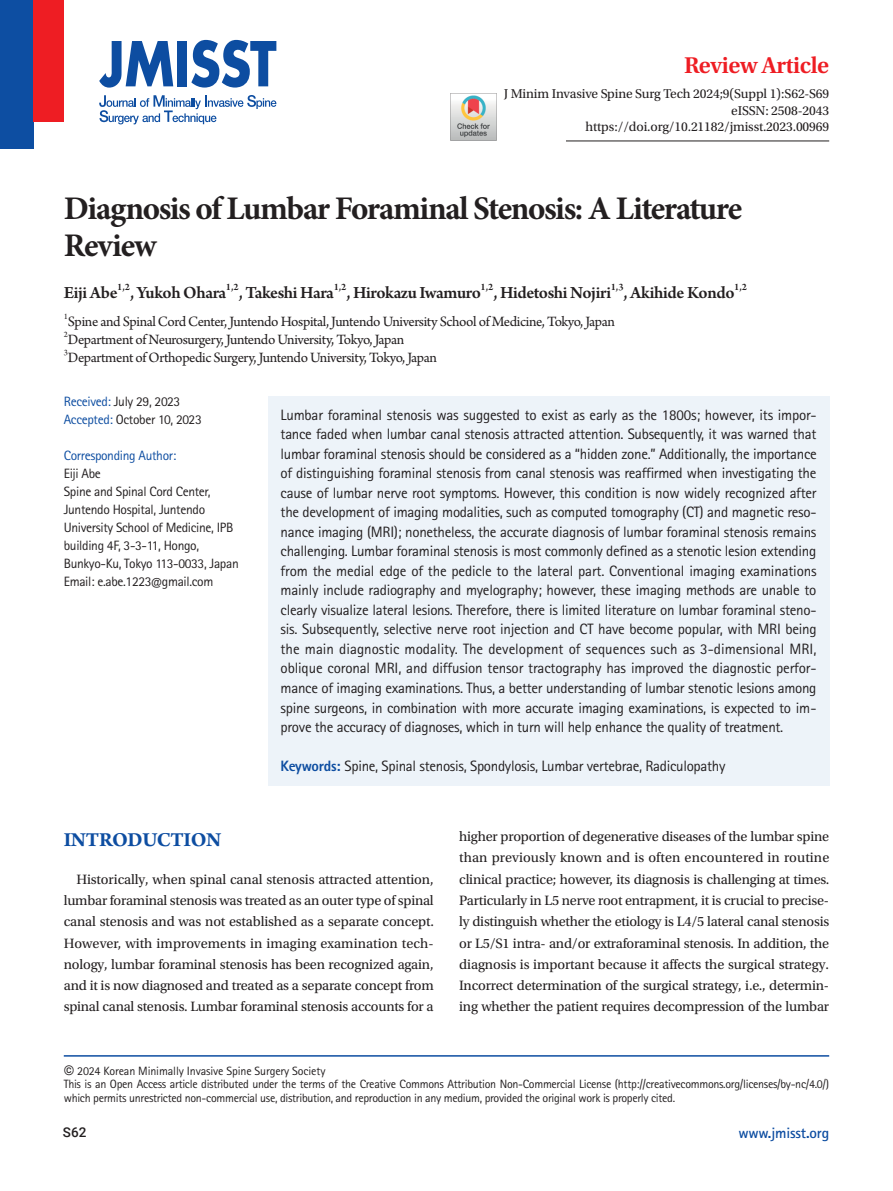
<style>
.page{position:relative;width:893px;height:1191px;background:#fff}
.page>*{position:absolute;margin:0;border:0;box-sizing:border-box;transform-origin:0 0}
.article-title{font:700 33px/37.5px "Minion Pro";letter-spacing:-.04em;color:#231f20}
.subject{font:600 24px "Utopia Std";letter-spacing:-.02em;color:#ee1d23}
.body-title{font:700 21px "Arno Pro";letter-spacing:-.02em;color:#0d4da1}
.contrib-group{font:600 18px "Arno Pro";letter-spacing:-.025em;color:#231f20}
.abstract{font:15px/19.5px "Rotis Sans Serif Std";letter-spacing:-.02em;color:#231f20;text-align:justify}
.aff{font:15px "Arno Pro";letter-spacing:-.03em;color:#231f20}
.t1{font:700 15px "Rotis Sans Serif Std";letter-spacing:-.01em;color:#0d4da1}
.body{font:14.25px/21.3px "Utopia Std";letter-spacing:-.015em;color:#231f20;text-align:justify}
.date-published{font:13.5px/18px "Rotis Sans Serif Std";letter-spacing:-.025em;color:#231f20}
.Issue{font:13.5px "Utopia Std";letter-spacing:-.01em;color:#231f20}
.date-published-2{font:13.5px "Rotis Sans Serif Std";letter-spacing:-.025em;color:#0d4da1}
.t2{font:500 13.5px "Roboto";color:#231f20}
.t3{font:12px/13.5px "Rotis Sans Serif Std";letter-spacing:-.025em;color:#231f20}
.contrib-group-2{font:600 10.5px "Arno Pro";color:#231f20}
.aff-2{font:8.7px "Arno Pro";color:#231f20}
.s1{color:#0d4da1}
.s2{font-weight:800;color:#0d4da1}
.s3{font-family:"Roboto";font-size:13.5px}
</style>
<div class="page">
<div style="left:268px;top:397px;width:561px;height:389px;background:#edf3f9"></div>
<hr style="left:64px;top:1055px;width:765px;height:1px;background:#0d4da1">
<hr style="left:566px;top:141px;width:263px;height:1px;background:#231f20">
<div style="left:0;top:0;width:33px;height:149px;background:#0d4ea2"></div>
<div style="left:33px;top:0;width:31px;height:122px;background:#ee1d23"></div>
<svg style="left:99px;top:41px;width:74px;height:47px"></svg>
<div style="left:177px;top:41px;width:10px;height:45px;background:#0d4da1"></div>
<svg style="left:191px;top:40px;width:85px;height:48px"></svg>
<svg style="left:99px;top:95px;width:177px;height:29px"></svg>
<img style="left:450px;top:94px;width:47px;height:47px">
<p class="subject" style="left:684px;top:52px;width:147px">Review Article</p>
<p class="Issue" style="left:504px;top:87px;width:327px">J Minim Invasive Spine Surg Tech 2024;9(Suppl 1):S62-S69</p>
<p class="Issue" style="left:731px;top:103px;width:99px">eISSN: 2508-2043</p>
<p class="Issue" style="left:586px;top:119px;width:245px">https://doi.org/10.21182/jmisst.2023.00969</p>
<p class="article-title" style="left:64px;top:189px;width:680px">Diagnosis of Lumbar Foraminal Stenosis: A Literature<br>Review</p>
<p class="contrib-group" style="left:64px;top:282px;width:55px">Eiji Abe</p>
<p class="contrib-group-2" style="left:117px;top:281px;width:14px">1,2</p>
<p class="contrib-group" style="left:130px;top:282px;width:98px">, Yukoh Ohara</p>
<p class="contrib-group-2" style="left:226px;top:281px;width:14px">1,2</p>
<p class="contrib-group" style="left:239px;top:282px;width:97px">, Takeshi Hara</p>
<p class="contrib-group-2" style="left:334px;top:281px;width:14px">1,2</p>
<p class="contrib-group" style="left:346px;top:282px;width:136px">, Hirokazu Iwamuro</p>
<p class="contrib-group-2" style="left:481px;top:281px;width:14px">1,2</p>
<p class="contrib-group" style="left:493px;top:282px;width:119px">, Hidetoshi Nojiri</p>
<p class="contrib-group-2" style="left:611px;top:281px;width:14px">1,3</p>
<p class="contrib-group" style="left:624px;top:282px;width:113px">, Akihide Kondo</p>
<p class="contrib-group-2" style="left:734px;top:281px;width:14px">1,2</p>
<p class="aff-2" style="left:64px;top:311px;width:6px">1</p>
<p class="aff" style="left:68px;top:313px;width:548px">Spine and Spinal Cord Center, Juntendo Hospital, Juntendo University School of Medicine, Tokyo, Japan</p>
<p class="aff-2" style="left:64px;top:329px;width:6px">2</p>
<p class="aff" style="left:68px;top:331px;width:338px">Department of Neurosurgery, Juntendo University, Tokyo, Japan</p>
<p class="aff-2" style="left:64px;top:347px;width:6px">3</p>
<p class="aff" style="left:68px;top:349px;width:370px">Department of Orthopedic Surgery, Juntendo University, Tokyo, Japan</p>
<p class="date-published" style="left:64px;top:392px;width:118px"><span class="s1">Received:</span> July 29, 2023</p>
<p class="date-published" style="left:64px;top:410px;width:140px"><span class="s1">Accepted:</span> October 10, 2023</p>
<p class="date-published-2" style="left:64px;top:447px;width:114px">Corresponding Author:</p>
<p class="date-published" style="left:64px;top:464px;width:39px">Eiji Abe</p>
<p class="date-published" style="left:64px;top:482px;width:177px">Spine and Spinal Cord Center,<br>Juntendo Hospital, Juntendo<br>University School of Medicine, IPB building 4F, 3-3-11, Hongo,<br>Bunkyo-Ku, Tokyo 113-0033, Japan</p>
<p class="date-published" style="left:64px;top:572px;width:151px">Email: e.abe.1223@gmail.com</p>
<p class="abstract" style="left:281px;top:405px;width:538px">Lumbar foraminal stenosis was suggested to exist as early as the 1800s; however, its impor&shy;tance faded when lumbar canal stenosis attracted attention. Subsequently, it was warned that lumbar foraminal stenosis should be considered as a “hidden zone.” Additionally, the importance of distinguishing foraminal stenosis from canal stenosis was reaffirmed when investigating the cause of lumbar nerve root symptoms. However, this condition is now widely recognized after the development of imaging modalities, such as computed tomography (CT) and magnetic reso&shy;nance imaging (MRI); nonetheless, the accurate diagnosis of lumbar foraminal stenosis remains challenging. Lumbar foraminal stenosis is most commonly defined as a stenotic lesion extending from the medial edge of the pedicle to the lateral part. Conventional imaging examinations mainly include radiography and myelography; however, these imaging methods are unable to clearly visualize lateral lesions. Therefore, there is limited literature on lumbar foraminal steno&shy;sis. Subsequently, selective nerve root injection and CT have become popular, with MRI being the main diagnostic modality. The development of sequences such as 3-dimensional MRI, oblique coronal MRI, and diffusion tensor tractography has improved the diagnostic perfor&shy;mance of imaging examinations. Thus, a better understanding of lumbar stenotic lesions among spine surgeons, in combination with more accurate imaging examinations, is expected to im&shy;prove the accuracy of diagnoses, which in turn will help enhance the quality of treatment.</p>
<p class="abstract" style="left:281px;top:756px;width:446px"><span class="s2">Keywords:</span> Spine, Spinal stenosis, Spondylosis, Lumbar vertebrae, Radiculopathy</p>
<p class="body-title" style="left:64px;top:827px;width:159px">INTRODUCTION</p>
<p class="body" style="left:64px;top:868px;width:372px;text-indent:13px">Historically, when spinal canal stenosis attracted attention, lumbar foraminal stenosis was treated as an outer type of spinal canal stenosis and was not established as a separate concept.<br>However, with improvements in imaging examination tech&shy;nology, lumbar foraminal stenosis has been recognized again, and it is now diagnosed and treated as a separate concept from spinal canal stenosis. Lumbar foraminal stenosis accounts for a</p>
<p class="body" style="left:459px;top:826px;width:372px">higher proportion of degenerative diseases of the lumbar spine than previously known and is often encountered in routine clinical practice; however, its diagnosis is challenging at times.<br>Particularly in L5 nerve root entrapment, it is crucial to precise&shy;ly distinguish whether the etiology is L4/5 lateral canal stenosis or L5/S1 intra- and/or extraforaminal stenosis. In addition, the diagnosis is important because it affects the surgical strategy.<br>Incorrect determination of the surgical strategy, i.e., determin&shy;ing whether the patient requires decompression of the lumbar</p>
<p class="t3" style="left:64px;top:1063px;width:767px"><span class="s3">©</span> 2024 Korean Minimally Invasive Spine Surgery Society<br>This is an Open Access article distributed under the terms of the Creative Commons Attribution Non-Commercial License (http://creativecommons.org/licenses/by-nc/4.0/) which permits unrestricted non-commercial use, distribution, and reproduction in any medium, provided the original work is properly cited.</p>
<p class="t2" style="left:63px;top:1123px;width:25px">S62</p>
<p class="t1" style="left:738px;top:1123px;width:92px">www.jmisst.org</p>
</div>
